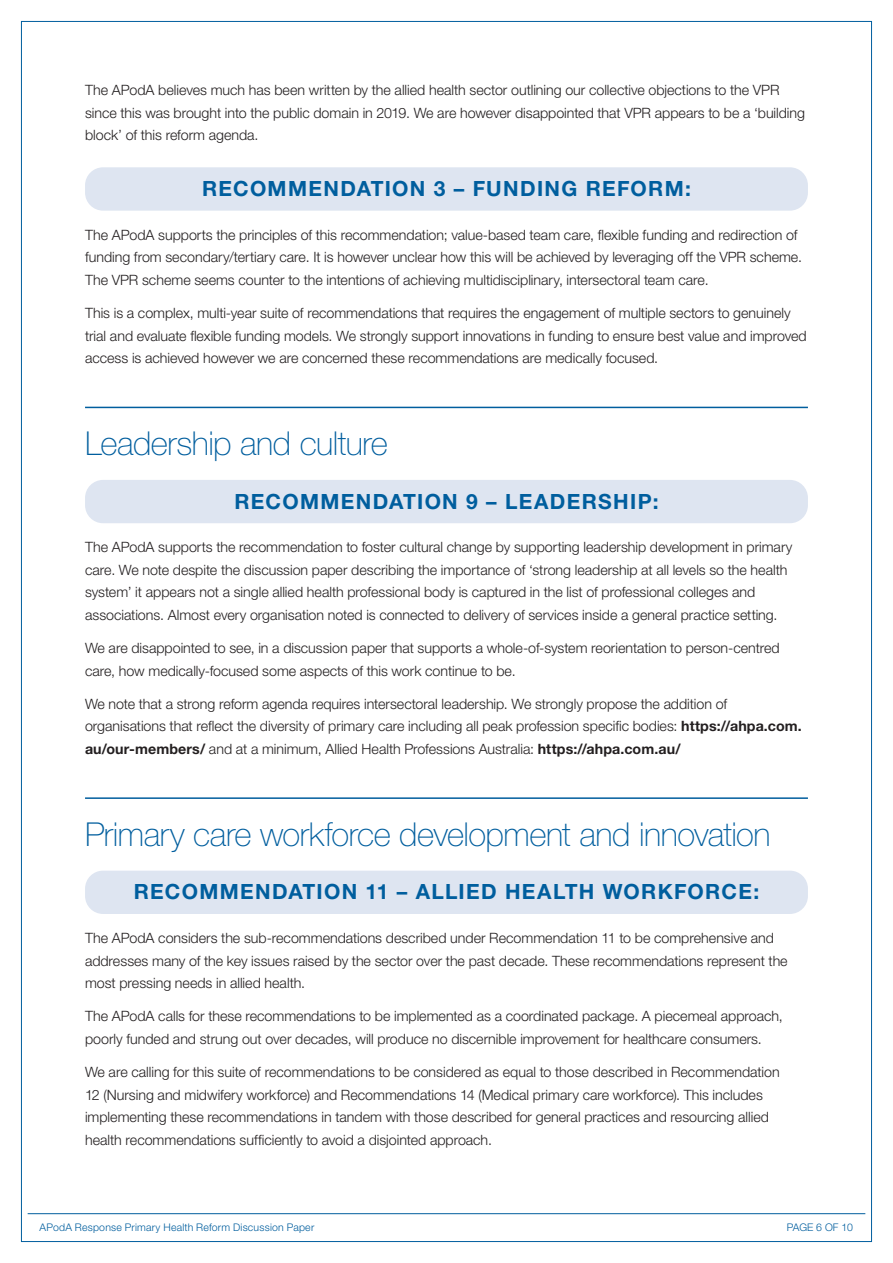
<style>
.page{position:relative;width:893px;height:1263px;background:#fff}
.page>*{position:absolute;margin:0;border:0;box-sizing:border-box;transform-origin:0 0}
.t1{font:100 33px "Helvetica Neue LT Std";letter-spacing:-.015em;color:#005e9e}
.t2{font:700 21px "Helvetica Neue LT Std";letter-spacing:.06em;color:#005e9e}
.t3{font:300 14.25px/22.5px "Helvetica Neue LT Std";color:#231f20}
.t4{font:300 10.5px "Helvetica Neue LT Std";letter-spacing:.02em;color:#005e9e}
.s1{font-weight:700}
</style>
<div class="page">
<hr style="left:28px;top:1213px;width:837px;height:1px;background:#005e9e">
<div style="left:85px;top:167px;width:723px;height:44px;background:#dee5f1;border-radius:18px"></div>
<hr style="left:85px;top:407px;width:723px;height:1px;background:#005e9e">
<div style="left:85px;top:480px;width:723px;height:43px;background:#dee5f1;border-radius:18px"></div>
<hr style="left:85px;top:797px;width:723px;height:2px;background:#005e9e">
<div style="left:85px;top:871px;width:723px;height:43px;background:#dee5f1;border-radius:18px"></div>
<p class="t3" style="left:85px;top:79px;width:721px">The APodA believes much has been written by the allied health sector outlining our collective objections to the VPR since this was brought into the public domain in 2019. We are however disappointed that VPR appears to be a ‘building block’ of this reform agenda.</p>
<h2 class="t2" style="left:202px;top:176px;width:490px">RECOMMENDATION 3 – FUNDING REFORM:</h2>
<p class="t3" style="left:85px;top:223px;width:718px">The APodA supports the principles of this recommendation; value-based team care, flexible funding and redirection of funding from secondary/tertiary care. It is however unclear how this will be achieved by leveraging off the VPR scheme.<br>The VPR scheme seems counter to the intentions of achieving multidisciplinary, intersectoral team care.</p>
<p class="t3" style="left:85px;top:301px;width:723px">This is a complex, multi-year suite of recommendations that requires the engagement of multiple sectors to genuinely trial and evaluate flexible funding models. We strongly support innovations in funding to ensure best value and improved access is achieved however we are concerned these recommendations are medically focused.</p>
<h1 class="t1" style="left:85px;top:424px;width:304px">Leadership and culture</h1>
<h2 class="t2" style="left:234px;top:488px;width:426px">RECOMMENDATION 9 – LEADERSHIP:</h2>
<p class="t3" style="left:85px;top:536px;width:709px">The APodA supports the recommendation to foster cultural change by supporting leadership development in primary care. We note despite the discussion paper describing the importance of ‘strong leadership at all levels so the health system’ it appears not a single allied health professional body is captured in the list of professional colleges and associations. Almost every organisation noted is connected to delivery of services inside a general practice setting.</p>
<p class="t3" style="left:85px;top:636px;width:696px">We are disappointed to see, in a discussion paper that supports a whole-of-system reorientation to person-centred care, how medically-focused some aspects of this work continue to be.</p>
<p class="t3" style="left:85px;top:692px;width:718px">We note that a strong reform agenda requires intersectoral leadership. We strongly propose the addition of organisations that reflect the diversity of primary care including all peak profession specific bodies: <span class="s1">https://ahpa.com. au/our-members/</span> and at a minimum, Allied Health Professions Australia: <span class="s1">https://ahpa.com.au/</span></p>
<h1 class="t1" style="left:85px;top:815px;width:687px">Primary care workforce development and innovation</h1>
<h2 class="t2" style="left:134px;top:879px;width:627px">RECOMMENDATION 11 – ALLIED HEALTH WORKFORCE:</h2>
<p class="t3" style="left:85px;top:926px;width:704px">The APodA considers the sub-recommendations described under Recommendation 11 to be comprehensive and addresses many of the key issues raised by the sector over the past decade. These recommendations represent the most pressing needs in allied health.</p>
<p class="t3" style="left:85px;top:1005px;width:699px">The APodA calls for these recommendations to be implemented as a coordinated package. A piecemeal approach, poorly funded and strung out over decades, will produce no discernible improvement for healthcare consumers.</p>
<p class="t3" style="left:85px;top:1060px;width:696px">We are calling for this suite of recommendations to be considered as equal to those described in Recommendation 12 (Nursing and midwifery workforce) and Recommendations 14 (Medical primary care workforce). This includes implementing these recommendations in tandem with those described for general practices and resourcing allied health recommendations sufficiently to avoid a disjointed approach.</p>
<p class="t4" style="left:40px;top:1221px;width:276px">APodA Response Primary Health Reform Discussion Paper</p>
<p class="t4" style="left:787px;top:1221px;width:68px">PAGE 6 OF 10</p>
</div>
